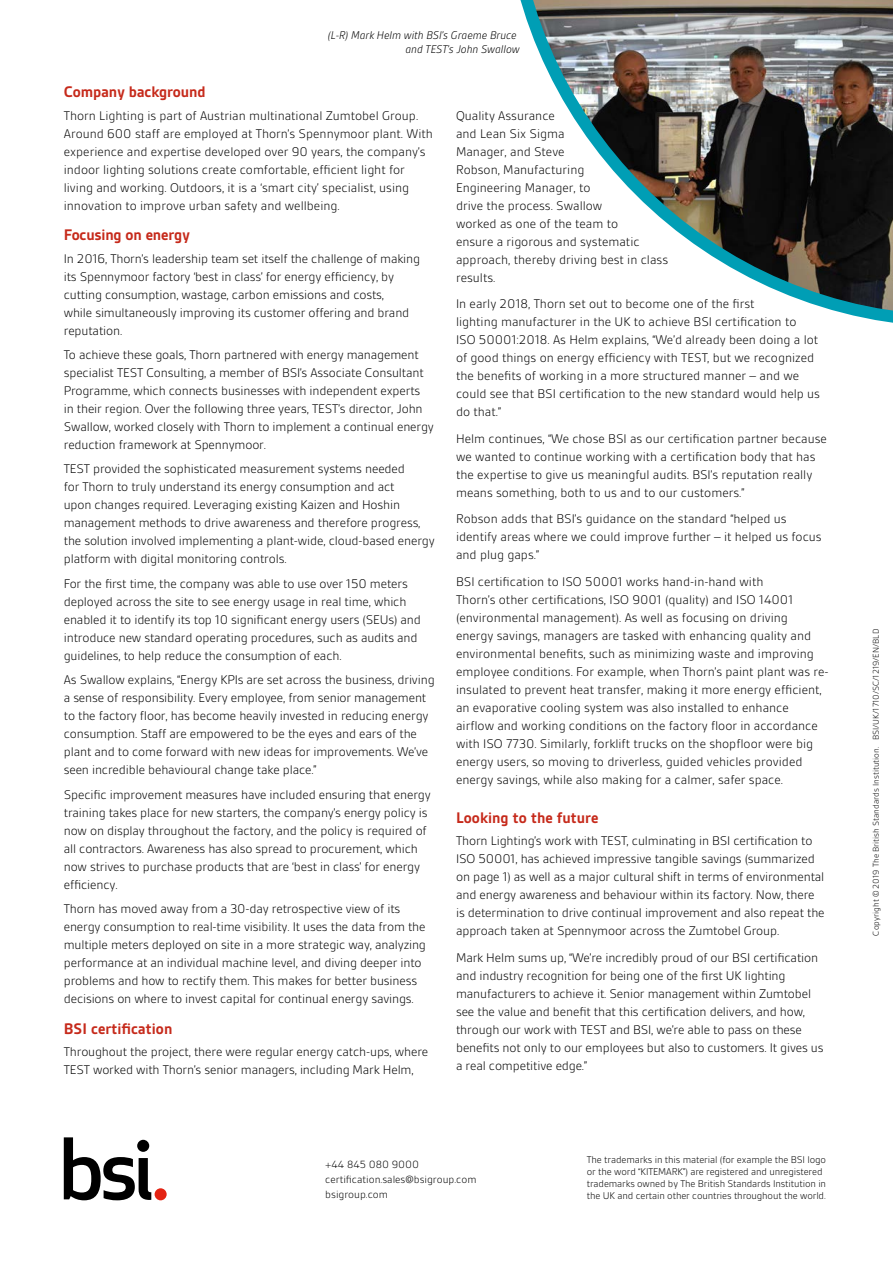
<style>
.page{position:relative;width:893px;height:1263px;background:#fff}
.page>*{position:absolute;margin:0;border:0;box-sizing:border-box;transform-origin:0 0}
.t1{font:700 16.5px "BSI Gesta";letter-spacing:-.01em;color:#c62a1b}
.t2{font:300 13.5px/18px "BSI Gesta";letter-spacing:-.01em;color:#000}
.t3{font:italic 300 12px/14.4px "BSI Gesta";color:#000;text-align:right}
.t4{font:300 11.25px/15px "BSI Gesta";color:#000}
.t5{font:300 10.5px/12px "BSI Gesta";letter-spacing:-.01em;color:#000}
.t6{font:300 9px "BSI Gesta";color:#000}
</style>
<div class="page">
<svg style="left:64px;top:1137px;width:87px;height:63px"></svg>
<div style="left:155px;top:1188px;width:12px;height:12px;background:#e42313;border-radius:50%"></div>
<img style="left:520px;top:0;width:373px;height:323px">
<p class="t3" style="left:328px;top:28px;width:193px">(L-R) Mark Helm with BSI’s Graeme Bruce and TEST’s John Swallow</p>
<p class="t1" style="left:64px;top:84px;width:143px">Company background</p>
<p class="t2" style="left:64px;top:106px;width:371px">Thorn Lighting is part of Austrian multinational Zumtobel Group.<br>Around 600 staff are employed at Thorn’s Spennymoor plant. With experience and expertise developed over 90 years, the company’s indoor lighting solutions create comfortable, efficient light for living and working. Outdoors, it is a ‘smart city’ specialist, using innovation to improve urban safety and wellbeing.</p>
<p class="t1" style="left:64px;top:227px;width:128px">Focusing on energy</p>
<p class="t2" style="left:64px;top:249px;width:358px">In 2016, Thorn’s leadership team set itself the challenge of making its Spennymoor factory ‘best in class’ for energy efficiency, by cutting consumption, wastage, carbon emissions and costs,<br>while simultaneously improving its customer offering and brand reputation.</p>
<p class="t2" style="left:64px;top:346px;width:372px">To achieve these goals, Thorn partnered with energy management specialist TEST Consulting, a member of BSI’s Associate Consultant Programme, which connects businesses with independent experts<br>in their region. Over the following three years, TEST’s director, John Swallow, worked closely with Thorn to implement a continual energy reduction framework at Spennymoor.</p>
<p class="t2" style="left:64px;top:460px;width:372px">TEST provided the sophisticated measurement systems needed<br>for Thorn to truly understand its energy consumption and act<br>upon changes required. Leveraging existing Kaizen and Hoshin management methods to drive awareness and therefore progress, the solution involved implementing a plant-wide, cloud-based energy platform with digital monitoring controls.</p>
<p class="t2" style="left:64px;top:574px;width:359px">For the first time, the company was able to use over 150 meters deployed across the site to see energy usage in real time, which enabled it to identify its top 10 significant energy users (SEUs) and introduce new standard operating procedures, such as audits and guidelines, to help reduce the consumption of each.</p>
<p class="t2" style="left:64px;top:671px;width:372px">As Swallow explains, “Energy KPIs are set across the business, driving a sense of responsibility. Every employee, from senior management to the factory floor, has become heavily invested in reducing energy consumption. Staff are empowered to be the eyes and ears of the plant and to come forward with new ideas for improvements. We’ve seen incredible behavioural change take place.”</p>
<p class="t2" style="left:64px;top:785px;width:368px">Specific improvement measures have included ensuring that energy training takes place for new starters, the company’s energy policy is now on display throughout the factory, and the policy is required of all contractors. Awareness has also spread to procurement, which now strives to purchase products that are ‘best in class’ for energy efficiency.</p>
<p class="t2" style="left:64px;top:900px;width:364px">Thorn has moved away from a 30-day retrospective view of its energy consumption to real-time visibility. It uses the data from the multiple meters deployed on site in a more strategic way, analyzing performance at an individual machine level, and diving deeper into problems and how to rectify them. This makes for better business decisions on where to invest capital for continual energy savings.</p>
<p class="t1" style="left:64px;top:1020px;width:110px">BSI certification</p>
<p class="t2" style="left:64px;top:1043px;width:366px">Throughout the project, there were regular energy catch-ups, where<br>TEST worked with Thorn’s senior managers, including Mark Helm,</p>
<p class="t2" style="left:456px;top:106px;width:214px">Quality Assurance<br>and Lean Six Sigma<br>Manager, and Steve<br>Robson, Manufacturing<br>Engineering Manager, to<br>drive the process. Swallow<br>worked as one of the team to<br>ensure a rigorous and systematic approach, thereby driving best in class results.</p>
<p class="t2" style="left:456px;top:295px;width:365px">In early 2018, Thorn set out to become one of the first<br>lighting manufacturer in the UK to achieve BSI certification to<br>ISO 50001:2018. As Helm explains, “We’d already been doing a lot of good things on energy efficiency with TEST, but we recognized the benefits of working in a more structured manner – and we could see that BSI certification to the new standard would help us do that.”</p>
<p class="t2" style="left:456px;top:429px;width:372px">Helm continues, “We chose BSI as our certification partner because we wanted to continue working with a certification body that has the expertise to give us meaningful audits. BSI’s reputation really means something, both to us and to our customers.”</p>
<p class="t2" style="left:456px;top:510px;width:367px">Robson adds that BSI’s guidance on the standard “helped us identify areas where we could improve further – it helped us focus and plug gaps.”</p>
<p class="t2" style="left:456px;top:572px;width:374px">BSI certification to ISO 50001 works hand-in-hand with<br>Thorn’s other certifications, ISO 9001 (quality) and ISO 14001 (environmental management). As well as focusing on driving energy savings, managers are tasked with enhancing quality and environmental benefits, such as minimizing waste and improving employee conditions. For example, when Thorn’s paint plant was re&shy;insulated to prevent heat transfer, making it more energy efficient, an evaporative cooling system was also installed to enhance airflow and working conditions on the factory floor in accordance with ISO 7730. Similarly, forklift trucks on the shopfloor were big energy users, so moving to driverless, guided vehicles provided energy savings, while also making for a calmer, safer space.</p>
<p class="t1" style="left:456px;top:809px;width:144px">Looking to the future</p>
<p class="t2" style="left:456px;top:832px;width:370px">Thorn Lighting’s work with TEST, culminating in BSI certification to ISO 50001, has achieved impressive tangible savings (summarized on page 1) as well as a major cultural shift in terms of environmental and energy awareness and behaviour within its factory. Now, there is determination to drive continual improvement and also repeat the approach taken at Spennymoor across the Zumtobel Group.</p>
<p class="t2" style="left:456px;top:948px;width:369px">Mark Helm sums up, “We’re incredibly proud of our BSI certification and industry recognition for being one of the first UK lighting manufacturers to achieve it. Senior management within Zumtobel see the value and benefit that this certification delivers, and how, through our work with TEST and BSI, we’re able to pass on these benefits not only to our employees but also to customers. It gives us a real competitive edge.”</p>
<p class="t4" style="left:325px;top:1157px;width:153px">+44 845 080 9000 certification.sales@bsigroup.com bsigroup.com</p>
<p class="t5" style="left:587px;top:1154px;width:241px">The trademarks in this material (for example the BSI logo or the word “KITEMARK”) are registered and unregistered trademarks owned by The British Standards Institution in the UK and certain other countries throughout the world.</p>
<p class="t6" style="left:871px;top:935px;width:308px;rotate:-90deg">Copyright © 2019 The British Standards Institution. BSI/UK/1710/SC/1219/EN/BLD</p>
</div>
